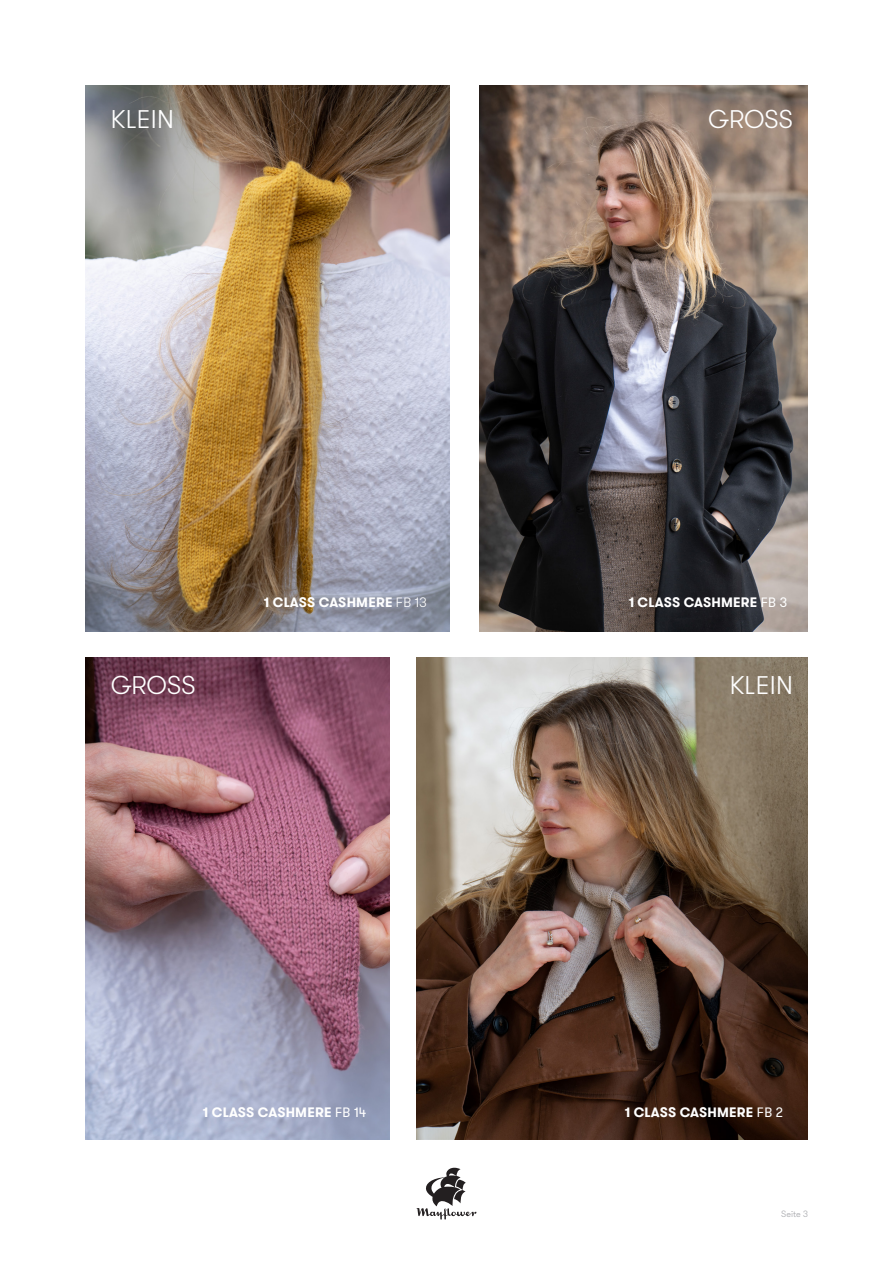
<style>
.page{position:relative;width:893px;height:1263px;background:#fff}
.page>*{position:absolute;margin:0;border:0;box-sizing:border-box;transform-origin:0 0}
.t1{font:300 25.5px "GT Walsheim Pro";color:#fff}
.t2{font:700 13.5px "GT Walsheim Pro";letter-spacing:.015em;color:#fff}
.t3{font:300 9px "GT Walsheim Pro";color:#a8a9ad}
.s1{font-weight:300}
.s2{font-weight:400}
</style>
<div class="page">
<svg style="left:417px;top:1168px;width:59px;height:51px"></svg>
<img style="left:417px;top:657px;width:391px;height:482px">
<img style="left:480px;top:85px;width:328px;height:546px">
<img style="left:85px;top:85px;width:364px;height:546px">
<img style="left:85px;top:657px;width:304px;height:482px">
<p class="t1" style="left:111px;top:103px;width:65px">KLEIN</p>
<p class="t1" style="left:708px;top:103px;width:86px">GROSS</p>
<p class="t2" style="left:264px;top:593px;width:164px">1 CLASS CASHMERE <span class="s1">FB 13</span></p>
<p class="t2" style="left:629px;top:593px;width:160px">1 CLASS CASHMERE <span class="s2">FB 3</span></p>
<p class="t1" style="left:111px;top:669px;width:86px">GROSS</p>
<p class="t1" style="left:730px;top:669px;width:65px">KLEIN</p>
<p class="t2" style="left:203px;top:1103px;width:165px">1 CLASS CASHMERE <span class="s2">FB 14</span></p>
<p class="t2" style="left:625px;top:1103px;width:160px">1 CLASS CASHMERE <span class="s2">FB 2</span></p>
<p class="t3" style="left:781px;top:1208px;width:28px">Seite 3</p>
</div>
